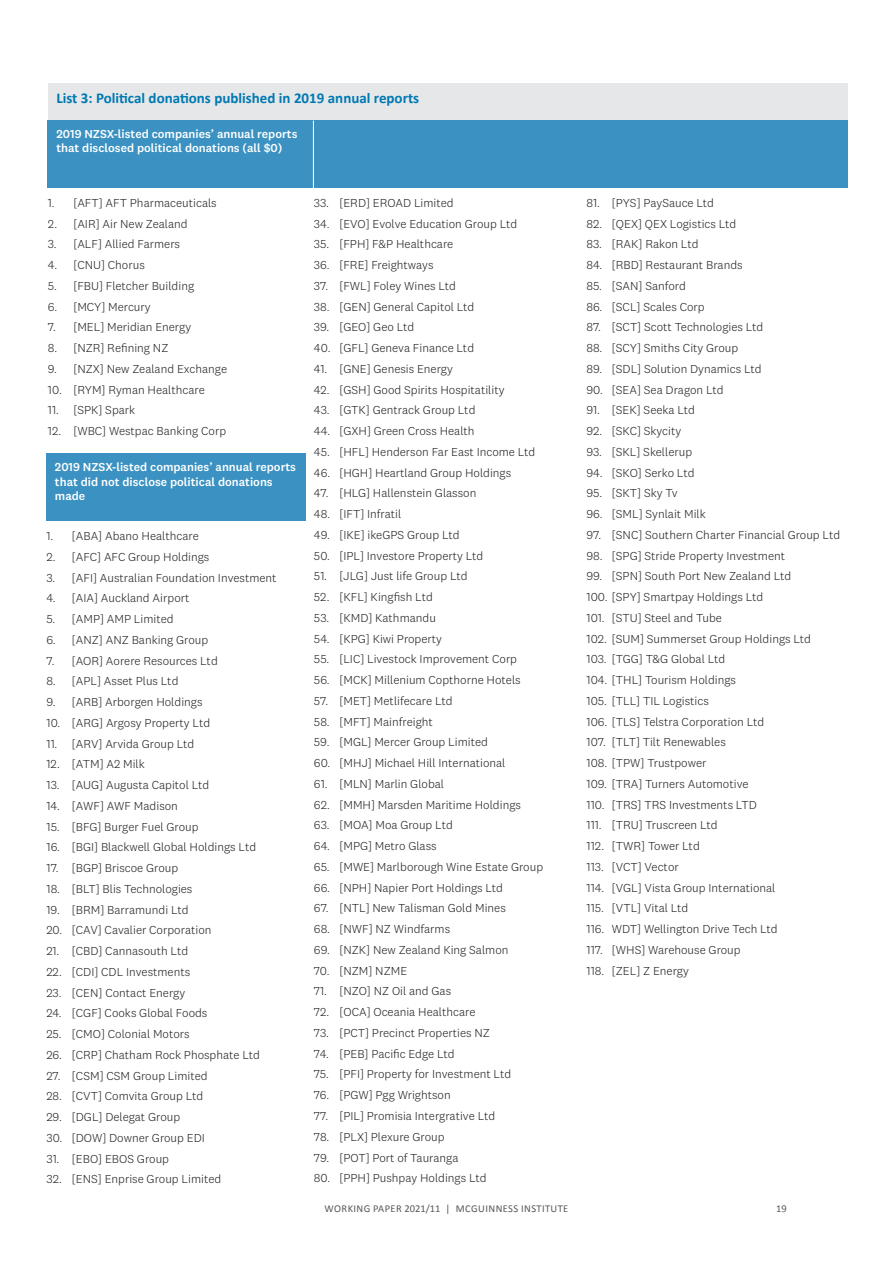
<style>
.page{position:relative;width:893px;height:1263px;background:#fff}
.page>*{position:absolute;margin:0;border:0;box-sizing:border-box;transform-origin:0 0}
.t1{font:700 15px "Calibri";color:#0079b2}
.t2{font:300 12px/20.7px "National 2";color:#231f20}
.t3{font:500 12px/14.4px "National 2";color:#fff}
.t4{font:10.5px "Calibri";letter-spacing:.04em;color:#57585a}
</style>
<div class="page">
<div style="left:48px;top:83px;width:799px;height:46px;background:#e6e7e9"></div>
<div style="left:48px;top:120px;width:266px;height:67px;background:#3b92c2"></div>
<div style="left:46px;top:454px;width:259px;height:67px;background:#3b92c2"></div>
<div style="left:306px;top:120px;width:541px;height:67px;background:#3b92c2"></div>
<hr style="left:313px;top:121px;width:1px;height:70px;background:#fff">
<p class="t1" style="left:56px;top:87px;width:364px">List 3: Political donations published in 2019 annual reports</p>
<p class="t3" style="left:56px;top:126px;width:243px">2019 NZSX-listed companies’ annual reports that disclosed political donations (all $0)</p>
<p class="t2" style="left:48px;top:192px;width:170px">1. [AFT] AFT Pharmaceuticals</p>
<p class="t2" style="left:48px;top:213px;width:141px">2. [AIR] Air New Zealand</p>
<p class="t2" style="left:48px;top:234px;width:134px">3. [ALF] Allied Farmers</p>
<p class="t2" style="left:48px;top:254px;width:98px">4. [CNU] Chorus</p>
<p class="t2" style="left:48px;top:275px;width:148px">5. [FBU] Fletcher Building</p>
<p class="t2" style="left:48px;top:296px;width:104px">6. [MCY] Mercury</p>
<p class="t2" style="left:48px;top:317px;width:145px">7. [MEL] Meridian Energy</p>
<p class="t2" style="left:48px;top:337px;width:122px">8. [NZR] Refining NZ</p>
<p class="t2" style="left:48px;top:358px;width:181px">9. [NZX] New Zealand Exchange</p>
<p class="t2" style="left:48px;top:379px;width:158px">10. [RYM] Ryman Healthcare</p>
<p class="t2" style="left:48px;top:400px;width:89px">11. [SPK] Spark</p>
<p class="t2" style="left:48px;top:420px;width:180px">12. [WBC] Westpac Banking Corp</p>
<p class="t3" style="left:55px;top:460px;width:243px">2019 NZSX-listed companies’ annual reports that did not disclose political donations made</p>
<p class="t2" style="left:46px;top:525px;width:154px">1. [ABA] Abano Healthcare</p>
<p class="t2" style="left:46px;top:546px;width:164px">2. [AFC] AFC Group Holdings</p>
<p class="t2" style="left:46px;top:567px;width:232px">3. [AFI] Australian Foundation Investment</p>
<p class="t2" style="left:46px;top:588px;width:145px">4. [AIA] Auckland Airport</p>
<p class="t2" style="left:46px;top:608px;width:129px">5. [AMP] AMP Limited</p>
<p class="t2" style="left:46px;top:629px;width:163px">6. [ANZ] ANZ Banking Group</p>
<p class="t2" style="left:46px;top:650px;width:173px">7. [AOR] Aorere Resources Ltd</p>
<p class="t2" style="left:46px;top:671px;width:134px">8. [APL] Asset Plus Ltd</p>
<p class="t2" style="left:46px;top:691px;width:158px">9. [ARB] Arborgen Holdings</p>
<p class="t2" style="left:46px;top:712px;width:165px">10. [ARG] Argosy Property Ltd</p>
<p class="t2" style="left:46px;top:733px;width:149px">11. [ARV] Arvida Group Ltd</p>
<p class="t2" style="left:46px;top:754px;width:100px">12. [ATM] A2 Milk</p>
<p class="t2" style="left:46px;top:774px;width:164px">13. [AUG] Augusta Capitol Ltd</p>
<p class="t2" style="left:46px;top:795px;width:133px">14. [AWF] AWF Madison</p>
<p class="t2" style="left:46px;top:816px;width:154px">15. [BFG] Burger Fuel Group</p>
<p class="t2" style="left:46px;top:837px;width:211px">16. [BGI] Blackwell Global Holdings Ltd</p>
<p class="t2" style="left:46px;top:857px;width:133px">17. [BGP] Briscoe Group</p>
<p class="t2" style="left:46px;top:878px;width:148px">18. [BLT] Blis Technologies</p>
<p class="t2" style="left:46px;top:899px;width:144px">19. [BRM] Barramundi Ltd</p>
<p class="t2" style="left:46px;top:920px;width:167px">20. [CAV] Cavalier Corporation</p>
<p class="t2" style="left:46px;top:940px;width:143px">21. [CBD] Cannasouth Ltd</p>
<p class="t2" style="left:46px;top:961px;width:145px">22. [CDI] CDL Investments</p>
<p class="t2" style="left:46px;top:982px;width:140px">23. [CEN] Contact Energy</p>
<p class="t2" style="left:46px;top:1003px;width:163px">24. [CGF] Cooks Global Foods</p>
<p class="t2" style="left:46px;top:1023px;width:145px">25. [CMO] Colonial Motors</p>
<p class="t2" style="left:46px;top:1044px;width:215px">26. [CRP] Chatham Rock Phosphate Ltd</p>
<p class="t2" style="left:46px;top:1065px;width:163px">27. [CSM] CSM Group Limited</p>
<p class="t2" style="left:46px;top:1086px;width:158px">28. [CVT] Comvita Group Ltd</p>
<p class="t2" style="left:46px;top:1106px;width:135px">29. [DGL] Delegat Group</p>
<p class="t2" style="left:46px;top:1127px;width:160px">30. [DOW] Downer Group EDI</p>
<p class="t2" style="left:46px;top:1148px;width:124px">31. [EBO] EBOS Group</p>
<p class="t2" style="left:46px;top:1169px;width:176px">32. [ENS] Enprise Group Limited</p>
<p class="t2" style="left:314px;top:192px;width:141px">33. [ERD] EROAD Limited</p>
<p class="t2" style="left:314px;top:213px;width:205px">34. [EVO] Evolve Education Group Ltd</p>
<p class="t2" style="left:314px;top:234px;width:141px">35. [FPH] F&amp;P Healthcare</p>
<p class="t2" style="left:314px;top:254px;width:121px">36. [FRE] Freightways</p>
<p class="t2" style="left:314px;top:275px;width:144px">37. [FWL] Foley Wines Ltd</p>
<p class="t2" style="left:314px;top:296px;width:162px">38. [GEN] General Capitol Ltd</p>
<p class="t2" style="left:314px;top:317px;width:102px">39. [GEO] Geo Ltd</p>
<p class="t2" style="left:314px;top:337px;width:162px">40. [GFL] Geneva Finance Ltd</p>
<p class="t2" style="left:314px;top:358px;width:141px">41. [GNE] Genesis Energy</p>
<p class="t2" style="left:314px;top:379px;width:192px">42. [GSH] Good Spirits Hospitatility</p>
<p class="t2" style="left:314px;top:400px;width:163px">43. [GTK] Gentrack Group Ltd</p>
<p class="t2" style="left:314px;top:420px;width:162px">44. [GXH] Green Cross Health</p>
<p class="t2" style="left:314px;top:441px;width:223px">45. [HFL] Henderson Far East Income Ltd</p>
<p class="t2" style="left:314px;top:462px;width:199px">46. [HGH] Heartland Group Holdings</p>
<p class="t2" style="left:314px;top:483px;width:164px">47. [HLG] Hallenstein Glasson</p>
<p class="t2" style="left:314px;top:503px;width:89px">48. [IFT] Infratil</p>
<p class="t2" style="left:314px;top:524px;width:147px">49. [IKE] ikeGPS Group Ltd</p>
<p class="t2" style="left:314px;top:545px;width:171px">50. [IPL] Investore Property Ltd</p>
<p class="t2" style="left:314px;top:566px;width:155px">51. [JLG] Just life Group Ltd</p>
<p class="t2" style="left:314px;top:586px;width:120px">52. [KFL] Kingfish Ltd</p>
<p class="t2" style="left:314px;top:607px;width:123px">53. [KMD] Kathmandu</p>
<p class="t2" style="left:314px;top:628px;width:130px">54. [KPG] Kiwi Property</p>
<p class="t2" style="left:314px;top:649px;width:205px">55. [LIC] Livestock Improvement Corp</p>
<p class="t2" style="left:314px;top:669px;width:208px">56. [MCK] Millenium Copthorne Hotels</p>
<p class="t2" style="left:314px;top:690px;width:140px">57. [MET] Metlifecare Ltd</p>
<p class="t2" style="left:314px;top:711px;width:120px">58. [MFT] Mainfreight</p>
<p class="t2" style="left:314px;top:732px;width:176px">59. [MGL] Mercer Group Limited</p>
<p class="t2" style="left:314px;top:753px;width:193px">60. [MHJ] Michael Hill International</p>
<p class="t2" style="left:314px;top:773px;width:132px">61. [MLN] Marlin Global</p>
<p class="t2" style="left:314px;top:794px;width:208px">62. [MMH] Marsden Maritime Holdings</p>
<p class="t2" style="left:314px;top:815px;width:140px">63. [MOA] Moa Group Ltd</p>
<p class="t2" style="left:314px;top:836px;width:124px">64. [MPG] Metro Glass</p>
<p class="t2" style="left:314px;top:856px;width:231px">65. [MWE] Marlborough Wine Estate Group</p>
<p class="t2" style="left:314px;top:877px;width:191px">66. [NPH] Napier Port Holdings Ltd</p>
<p class="t2" style="left:314px;top:898px;width:193px">67. [NTL] New Talisman Gold Mines</p>
<p class="t2" style="left:314px;top:919px;width:138px">68. [NWF] NZ Windfarms</p>
<p class="t2" style="left:314px;top:939px;width:196px">69. [NZK] New Zealand King Salmon</p>
<p class="t2" style="left:314px;top:960px;width:95px">70. [NZM] NZME</p>
<p class="t2" style="left:314px;top:981px;width:139px">71. [NZO] NZ Oil and Gas</p>
<p class="t2" style="left:314px;top:1002px;width:163px">72. [OCA] Oceania Healthcare</p>
<p class="t2" style="left:314px;top:1022px;width:177px">73. [PCT] Precinct Properties NZ</p>
<p class="t2" style="left:314px;top:1043px;width:142px">74. [PEB] Pacific Edge Ltd</p>
<p class="t2" style="left:314px;top:1064px;width:199px">75. [PFI] Property for Investment Ltd</p>
<p class="t2" style="left:314px;top:1085px;width:138px">76. [PGW] Pgg Wrightson</p>
<p class="t2" style="left:314px;top:1105px;width:183px">77. [PIL] Promisia Intergrative Ltd</p>
<p class="t2" style="left:314px;top:1126px;width:132px">78. [PLX] Plexure Group</p>
<p class="t2" style="left:314px;top:1147px;width:146px">79. [POT] Port of Tauranga</p>
<p class="t2" style="left:314px;top:1168px;width:174px">80. [PPH] Pushpay Holdings Ltd</p>
<p class="t2" style="left:586px;top:192px;width:129px">81. [PYS] PaySauce Ltd</p>
<p class="t2" style="left:586px;top:213px;width:151px">82. [QEX] QEX Logistics Ltd</p>
<p class="t2" style="left:586px;top:234px;width:114px">83. [RAK] Rakon Ltd</p>
<p class="t2" style="left:586px;top:254px;width:158px">84. [RBD] Restaurant Brands</p>
<p class="t2" style="left:586px;top:275px;width:101px">85. [SAN] Sanford</p>
<p class="t2" style="left:586px;top:296px;width:120px">86. [SCL] Scales Corp</p>
<p class="t2" style="left:586px;top:317px;width:178px">87. [SCT] Scott Technologies Ltd</p>
<p class="t2" style="left:586px;top:337px;width:153px">88. [SCY] Smiths City Group</p>
<p class="t2" style="left:586px;top:358px;width:177px">89. [SDL] Solution Dynamics Ltd</p>
<p class="t2" style="left:586px;top:379px;width:139px">90. [SEA] Sea Dragon Ltd</p>
<p class="t2" style="left:586px;top:400px;width:110px">91. [SEK] Seeka Ltd</p>
<p class="t2" style="left:586px;top:420px;width:96px">92. [SKC] Skycity</p>
<p class="t2" style="left:586px;top:441px;width:107px">93. [SKL] Skellerup</p>
<p class="t2" style="left:586px;top:462px;width:110px">94. [SKO] Serko Ltd</p>
<p class="t2" style="left:586px;top:483px;width:93px">95. [SKT] Sky Tv</p>
<p class="t2" style="left:586px;top:503px;width:121px">96. [SML] Synlait Milk</p>
<p class="t2" style="left:586px;top:524px;width:255px">97. [SNC] Southern Charter Financial Group Ltd</p>
<p class="t2" style="left:586px;top:545px;width:200px">98. [SPG] Stride Property Investment</p>
<p class="t2" style="left:586px;top:566px;width:226px">99. [SPN] South Port New Zealand Ltd<br>100. [SPY] Smartpay Holdings Ltd<br>101. [STU] Steel and Tube<br>102. [SUM] Summerset Group Holdings Ltd<br>103. [TGG] T&amp;G Global Ltd<br>104. [THL] Tourism Holdings<br>105. [TLL] TIL Logistics<br>106. [TLS] Telstra Corporation Ltd<br>107. [TLT] Tilt Renewables<br>108. [TPW] Trustpower<br>109. [TRA] Turners Automotive<br>110. [TRS] TRS Investments LTD<br>111. [TRU] Truscreen Ltd<br>112. [TWR] Tower Ltd<br>113. [VCT] Vector<br>114. [VGL] Vista Group International<br>115. [VTL] Vital Ltd<br>116. WDT] Wellington Drive Tech Ltd<br>117. [WHS] Warehouse Group<br>118. [ZEL] Z Energy</p>
<p class="t4" style="left:325px;top:1201px;width:245px">WORKING PAPER 2021/11 | MCGUINNESS INSTITUTE</p>
<p class="t4" style="left:776px;top:1201px;width:12px">19</p>
</div>
